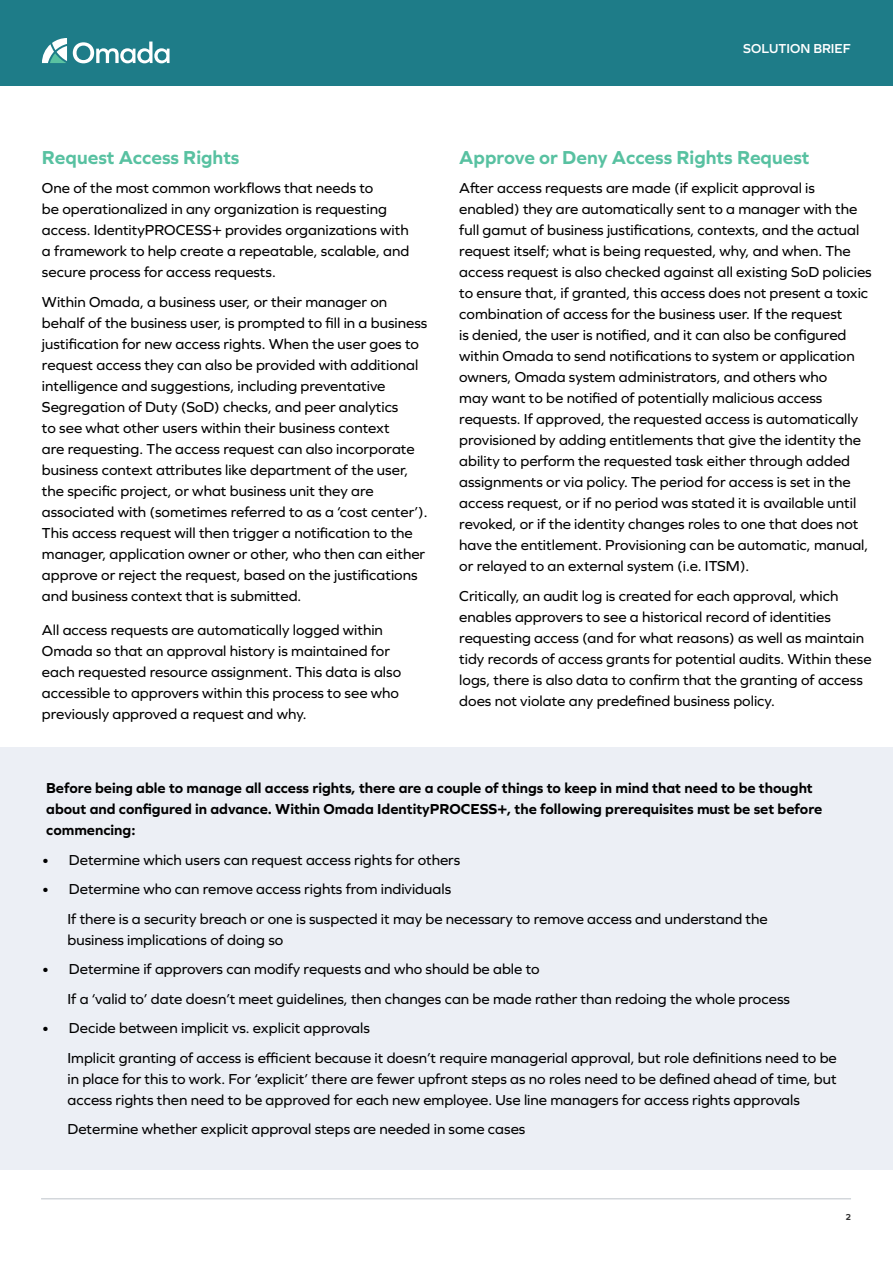
<style>
.page{position:relative;width:893px;height:1263px;background:#fff}
.page>*{position:absolute;margin:0;border:0;box-sizing:border-box;transform-origin:0 0}
.t1{font:700 19.5px "Graphie";color:#58c1a1}
.t2{font:15px/21px "Graphie";color:#000}
.t3{font:700 15px/21px "Graphie";color:#000}
.t4{font:600 13.5px "Graphie";color:#fff}
.t5{font:700 9px "Graphie";color:#323232}
</style>
<div class="page">
<div style="left:0;top:0;width:893px;height:85px;background:#1e7c88"></div>
<hr style="left:41px;top:1198px;width:810px;height:1px;background:#bdc3ca">
<svg style="left:42px;top:38px;width:25px;height:25px"></svg>
<svg style="left:73px;top:42px;width:97px;height:21px"></svg>
<div style="left:0;top:747px;width:893px;height:422px;background:#eceff5"></div>
<p class="t4" style="left:743px;top:40px;width:109px">SOLUTION BRIEF</p>
<h1 class="t1" style="left:42px;top:146px;width:199px">Request Access Rights</h1>
<p class="t2" style="left:42px;top:177px;width:369px">One of the most common workflows that needs to<br>be operationalized in any organization is requesting access. IdentityPROCESS+ provides organizations with a framework to help create a repeatable, scalable, and secure process for access requests.</p>
<p class="t2" style="left:42px;top:291px;width:387px">Within Omada, a business user, or their manager on behalf of the business user, is prompted to fill in a business justification for new access rights. When the user goes to request access they can also be provided with additional intelligence and suggestions, including preventative Segregation of Duty (SoD) checks, and peer analytics<br>to see what other users within their business context<br>are requesting. The access request can also incorporate business context attributes like department of the user, the specific project, or what business unit they are associated with (sometimes referred to as a ‘cost center’).<br>This access request will then trigger a notification to the manager, application owner or other, who then can either approve or reject the request, based on the justifications and business context that is submitted.</p>
<p class="t2" style="left:42px;top:619px;width:361px">All access requests are automatically logged within Omada so that an approval history is maintained for each requested resource assignment. This data is also accessible to approvers within this process to see who previously approved a request and why.</p>
<h1 class="t1" style="left:459px;top:146px;width:352px">Approve or Deny Access Rights Request</h1>
<p class="t2" style="left:459px;top:177px;width:414px">After access requests are made (if explicit approval is enabled) they are automatically sent to a manager with the full gamut of business justifications, contexts, and the actual request itself; what is being requested, why, and when. The access request is also checked against all existing SoD policies to ensure that, if granted, this access does not present a toxic combination of access for the business user. If the request<br>is denied, the user is notified, and it can also be configured within Omada to send notifications to system or application owners, Omada system administrators, and others who<br>may want to be notified of potentially malicious access requests. If approved, the requested access is automatically provisioned by adding entitlements that give the identity the ability to perform the requested task either through added assignments or via policy. The period for access is set in the access request, or if no period was stated it is available until revoked, or if the identity changes roles to one that does not have the entitlement. Provisioning can be automatic, manual, or relayed to an external system (i.e. ITSM).</p>
<p class="t2" style="left:459px;top:585px;width:414px">Critically, an audit log is created for each approval, which enables approvers to see a historical record of identities requesting access (and for what reasons) as well as maintain tidy records of access grants for potential audits. Within these logs, there is also data to confirm that the granting of access does not violate any predefined business policy.</p>
<p class="t3" style="left:46px;top:777px;width:778px">Before being able to manage all access rights, there are a couple of things to keep in mind that need to be thought about and configured in advance. Within Omada IdentityPROCESS+, the following prerequisites must be set before commencing:</p>
<p class="t2" style="left:42px;top:849px;width:420px">• Determine which users can request access rights for others</p>
<p class="t2" style="left:67px;top:874px;width:702px;line-height:29.5px;text-indent:-26px">• Determine who can remove access rights from individuals<br>If there is a security breach or one is suspected it may be necessary to remove access and understand the</p>
<p class="t2" style="left:67px;top:929px;width:217px">business implications of doing so</p>
<p class="t2" style="left:67px;top:954px;width:724px;line-height:29.5px;text-indent:-26px">• Determine if approvers can modify requests and who should be able to<br>If a ‘valid to’ date doesn’t meet guidelines, then changes can be made rather than redoing the whole process</p>
<p class="t2" style="left:67px;top:1013px;width:771px;line-height:29.5px;text-indent:-26px">• Decide between implicit vs. explicit approvals<br>Implicit granting of access is efficient because it doesn’t require managerial approval, but role definitions need to be</p>
<p class="t2" style="left:67px;top:1068px;width:771px">in place for this to work. For ‘explicit’ there are fewer upfront steps as no roles need to be defined ahead of time, but access rights then need to be approved for each new employee. Use line managers for access rights approvals</p>
<p class="t2" style="left:67px;top:1118px;width:459px">Determine whether explicit approval steps are needed in some cases</p>
<p class="t5" style="left:845px;top:1212px;width:7px">2</p>
</div>
